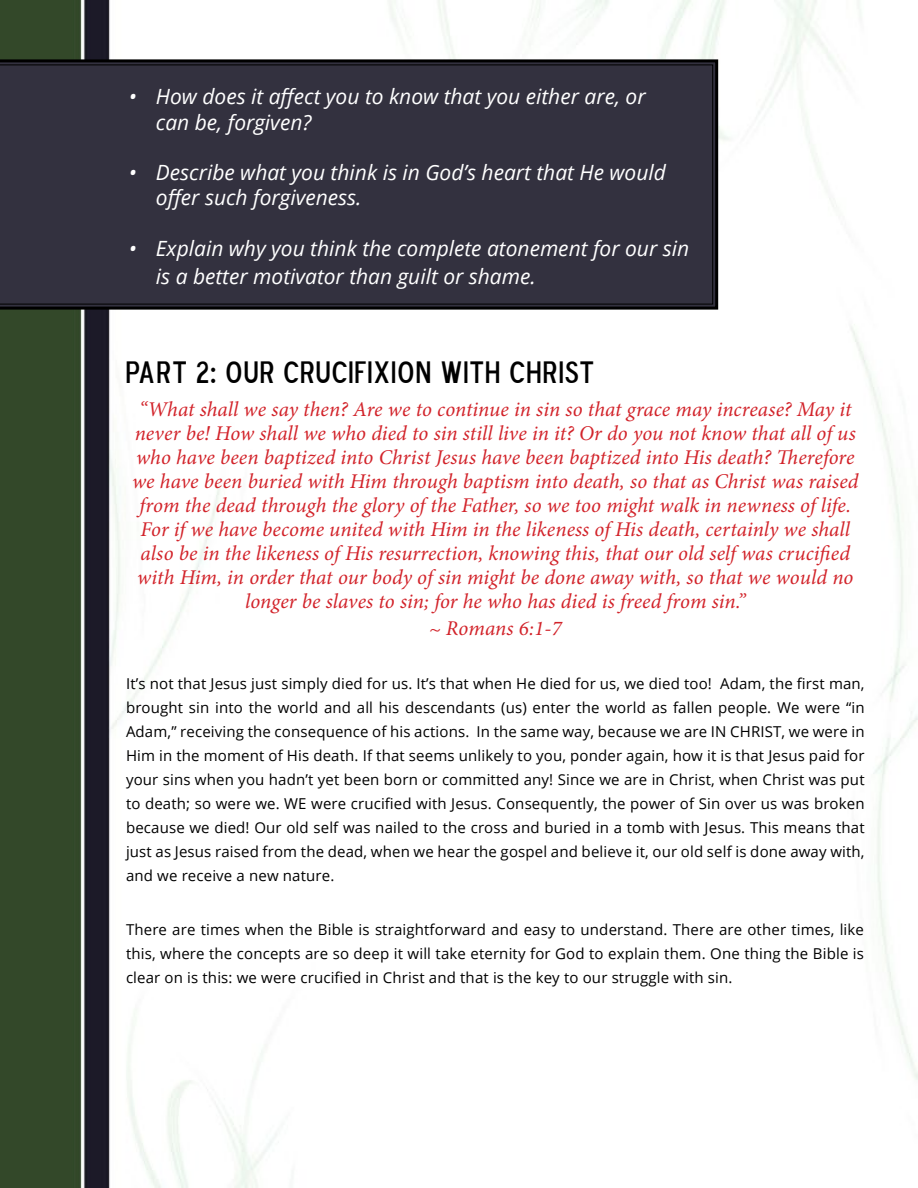
<style>
.page{position:relative;width:918px;height:1188px;background:#fff}
.page>*{position:absolute;margin:0;border:0;box-sizing:border-box;transform-origin:0 0}
.t1{font:30.75px "Blue Highway D Type";letter-spacing:.05em;color:#000}
.t2{font:italic 21px/24px "Minion Pro";color:#d2232a;text-align:center}
.t3{font:italic 21px/25.2px "Open Sans";color:#fff}
.t4{font:15px/24px "Open Sans";letter-spacing:.01em;color:#000;text-align:justify}
</style>
<div class="page">
<img style="left:0;top:0;width:918px;height:1188px">
<svg style="left:0;top:58px;width:720px;height:253px"></svg>
<div style="left:0;top:64px;width:713px;height:241px;background:#33313f"></div>
<h2 class="t3" style="left:156px;top:84px;width:491px;text-indent:-27px">• How does it affect you to know that you either are, or can be, forgiven?</h2>
<h2 class="t3" style="left:156px;top:159px;width:512px;text-indent:-27px">• Describe what you think is in God’s heart that He would offer such forgiveness.</h2>
<h2 class="t3" style="left:156px;top:233px;width:535px;line-height:28.8px;text-indent:-27px">• Explain why you think the complete atonement for our sin is a better motivator than guilt or shame.</h2>
<h1 class="t1" style="left:126px;top:353px;width:469px">Part 2: OUR CRUCIFIXION WITH CHRIST</h1>
<p class="t2" style="left:132px;top:397px;width:728px">“What shall we say then? Are we to continue in sin so that grace may increase? May it never be! How shall we who died to sin still live in it? Or do you not know that all of us who have been baptized into Christ Jesus have been baptized into His death? Therefore we have been buried with Him through baptism into death, so that as Christ was raised from the dead through the glory of the Father, so we too might walk in newness of life.<br>For if we have become united with Him in the likeness of His death, certainly we shall also be in the likeness of His resurrection, knowing this, that our old self was crucified with Him, in order that our body of sin might be done away with, so that we would no longer be slaves to sin; for he who has died is freed from sin.”</p>
<h2 class="t2" style="left:429px;top:616px;width:134px">~ Romans 6:1-7</h2>
<p class="t4" style="left:126px;top:671px;width:740px">It’s not that Jesus just simply died for us. It’s that when He died for us, we died too! Adam, the first man, brought sin into the world and all his descendants (us) enter the world as fallen people. We were “in Adam,” receiving the consequence of his actions. In the same way, because we are IN CHRIST, we were in Him in the moment of His death. If that seems unlikely to you, ponder again, how it is that Jesus paid for your sins when you hadn’t yet been born or committed any! Since we are in Christ, when Christ was put to death; so were we. WE were crucified with Jesus. Consequently, the power of Sin over us was broken because we died! Our old self was nailed to the cross and buried in a tomb with Jesus. This means that just as Jesus raised from the dead, when we hear the gospel and believe it, our old self is done away with, and we receive a new nature.</p>
<p class="t4" style="left:126px;top:917px;width:740px">There are times when the Bible is straightforward and easy to understand. There are other times, like this, where the concepts are so deep it will take eternity for God to explain them. One thing the Bible is clear on is this: we were crucified in Christ and that is the key to our struggle with sin.</p>
</div>
